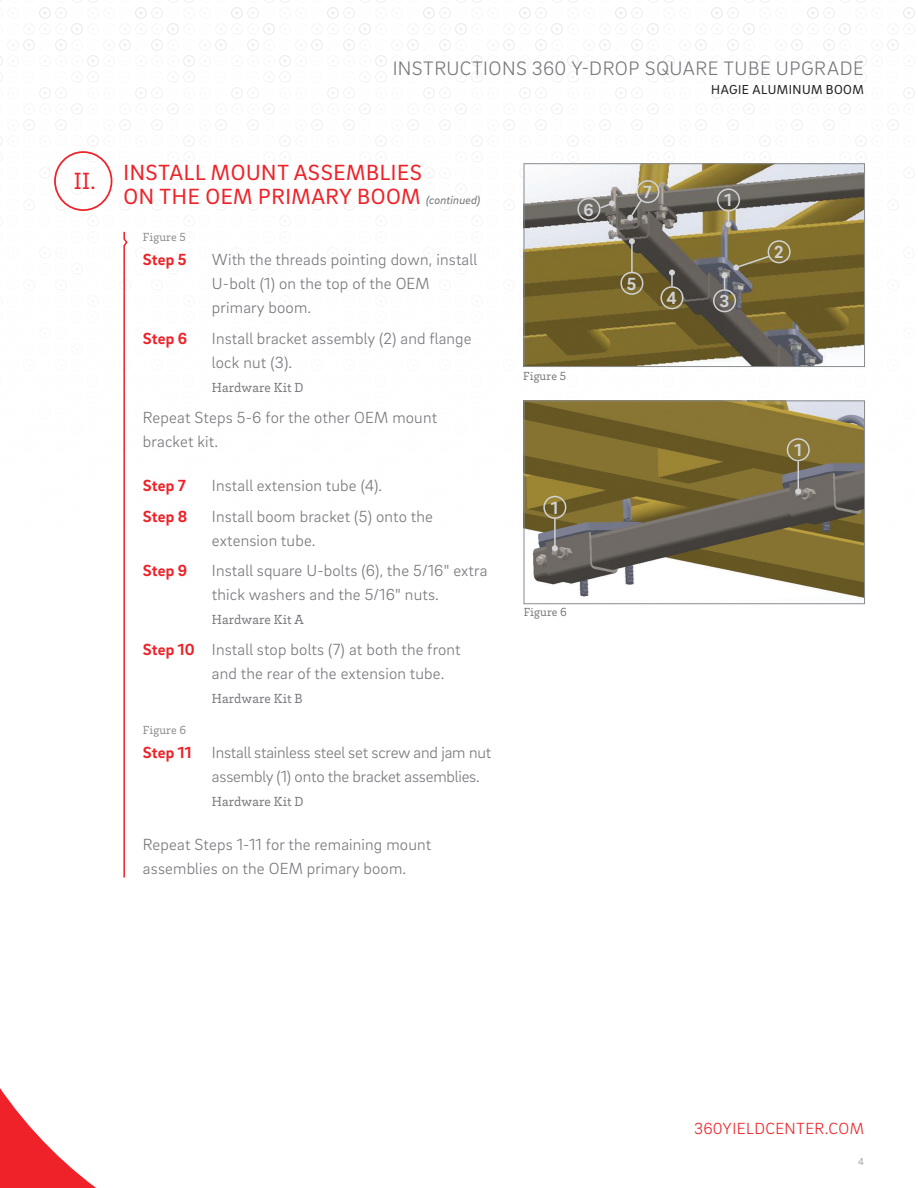
<style>
.page{position:relative;width:918px;height:1188px;background:#fff}
.page>*{position:absolute;margin:0;border:0;box-sizing:border-box;transform-origin:0 0}
.t1{font:24px "Brix Slab";color:#ee2228}
.t2{font:22.5px/24px "Brix Sans";letter-spacing:.025em;color:#ee2228}
.t3{font:300 19.95px "Brix Sans";letter-spacing:.02em;color:#76787b}
.t4{font:700 18px "Brix Sans";color:#d1d2d4}
.t5{font:300 16.5px/24px "Brix Sans";letter-spacing:.01em;color:#76787b}
.t6{font:300 16.5px/24px "Brix Sans";letter-spacing:-.01em;color:#76787b}
.t7{font:700 16.5px "Brix Sans";letter-spacing:.01em;color:#ee2228}
.t8{font:300 16.5px "Brix Sans";letter-spacing:.02em;color:#ee2228}
.t9{font:13.5px "Brix Slab";letter-spacing:.01em;color:#76787b}
.t10{font:13.35px "Brix Sans";letter-spacing:.035em;color:#231f20}
.t11{font:12px "Brix Slab";letter-spacing:.01em;color:#8a8c8f}
.t12{font:12px "Brix Slab";letter-spacing:.01em;color:#76787b}
.t13{font:300 10.5px "Brix Slab";color:#8a8c8f}
.s1{font-style:italic;font-size:12px;color:#76787b}
.s2{font-weight:700;color:#ee2228}
</style>
<div class="page">
<svg style="left:0;top:1088px;width:96px;height:100px"></svg>
<svg style="left:123px;top:231px;width:5px;height:647px"></svg>
<div style="left:54px;top:151px;width:58px;height:60px;border:2px solid #ee2228;border-radius:50%"></div>
<img style="left:526px;top:165px;width:337px;height:200px">
<div style="left:524px;top:163px;width:341px;height:204px;border:1px solid #8a8c8f"></div>
<img style="left:526px;top:403px;width:337px;height:195px">
<div style="left:524px;top:401px;width:341px;height:203px;border:1px solid #8a8c8f"></div>
<div style="left:660px;top:286px;width:24px;height:23px;border:2px solid #d1d2d4;border-radius:50%"></div>
<div style="left:713px;top:289px;width:23px;height:23px;border:2px solid #d1d2d4;border-radius:50%"></div>
<div style="left:717px;top:188px;width:23px;height:24px;border:2px solid #d1d2d4;border-radius:50%"></div>
<div style="left:787px;top:438px;width:23px;height:23px;border:2px solid #d1d2d4;border-radius:50%"></div>
<div style="left:543px;top:496px;width:23px;height:23px;border:2px solid #d1d2d4;border-radius:50%"></div>
<div style="left:636px;top:180px;width:23px;height:23px;border:2px solid #d1d2d4;border-radius:50%"></div>
<div style="left:577px;top:198px;width:23px;height:23px;border:2px solid #d1d2d4;border-radius:50%"></div>
<svg style="left:669px;top:270px;width:6px;height:16px"></svg>
<svg style="left:726px;top:211px;width:6px;height:16px"></svg>
<hr style="left:798px;top:461px;width:1px;height:30px;background:#d1d2d4">
<svg style="left:795px;top:488px;width:6px;height:6px"></svg>
<hr style="left:554px;top:518px;width:2px;height:30px;background:#d1d2d4">
<svg style="left:552px;top:545px;width:6px;height:6px"></svg>
<svg style="left:627px;top:198px;width:17px;height:23px"></svg>
<svg style="left:599px;top:200px;width:16px;height:10px"></svg>
<div style="left:620px;top:272px;width:23px;height:23px;border:2px solid #d1d2d4;border-radius:50%"></div>
<div style="left:768px;top:240px;width:23px;height:23px;border:2px solid #d1d2d4;border-radius:50%"></div>
<hr style="left:631px;top:241px;width:2px;height:32px;background:#d1d2d4">
<svg style="left:629px;top:238px;width:6px;height:6px"></svg>
<svg style="left:722px;top:254px;width:49px;height:35px"></svg>
<h1 class="t1" style="left:74px;top:165px;width:23px">II.</h1>
<p class="t3" style="left:393px;top:55px;width:473px">INSTRUCTIONS 360 Y-DROP SQUARE TUBE UPGRADE</p>
<p class="t10" style="left:711px;top:81px;width:154px">HAGIE ALUMINUM BOOM</p>
<h2 class="t2" style="left:124px;top:159px;width:358px">INSTALL MOUNT ASSEMBLIES<br>ON THE OEM PRIMARY BOOM <span class="s1">(continued)</span></h2>
<p class="t11" style="left:143px;top:229px;width:44px">Figure 5</p>
<p class="t7" style="left:143px;top:249px;width:45px">Step 5</p>
<p class="t5" style="left:212px;top:247px;width:267px">With the threads pointing down, install<br>U-bolt (1) on the top of the OEM primary boom.</p>
<p class="t7" style="left:143px;top:327px;width:46px">Step 6</p>
<p class="t5" style="left:212px;top:326px;width:261px">Install bracket assembly (2) and flange lock nut (3).</p>
<p class="t9" style="left:212px;top:379px;width:93px">Hardware Kit D</p>
<p class="t5" style="left:143px;top:404px;width:296px">Repeat Steps 5-6 for the other OEM mount bracket kit.</p>
<p class="t7" style="left:143px;top:474px;width:45px">Step 7</p>
<p class="t5" style="left:212px;top:473px;width:172px">Install extension tube (4).</p>
<p class="t7" style="left:143px;top:505px;width:46px">Step 8</p>
<p class="t5" style="left:212px;top:503px;width:222px">Install boom bracket (5) onto the extension tube.</p>
<p class="t7" style="left:143px;top:560px;width:46px">Step 9</p>
<p class="t5" style="left:212px;top:558px;width:277px">Install square U-bolts (6), the 5/16" extra thick washers and the 5/16" nuts.</p>
<p class="t9" style="left:212px;top:611px;width:93px">Hardware Kit A</p>
<p class="t5" style="left:212px;top:637px;width:250px;text-indent:-69px"><span class="s2">Step 10</span> Install stop bolts (7) at both the front and the rear of the extension tube.</p>
<p class="t9" style="left:212px;top:690px;width:92px">Hardware Kit B</p>
<p class="t11" style="left:143px;top:722px;width:45px">Figure 6</p>
<p class="t6" style="left:212px;top:740px;width:281px;text-indent:-69px"><span class="s2">Step 11</span> Install stainless steel set screw and jam nut assembly (1) onto the bracket assemblies.</p>
<p class="t9" style="left:212px;top:793px;width:93px">Hardware Kit D</p>
<p class="t5" style="left:143px;top:832px;width:290px">Repeat Steps 1-11 for the remaining mount assemblies on the OEM primary boom.</p>
<p class="t4" style="left:584px;top:198px;width:12px">6</p>
<p class="t12" style="left:523px;top:368px;width:44px">Figure 5</p>
<p class="t4" style="left:551px;top:496px;width:9px">1</p>
<p class="t12" style="left:524px;top:605px;width:45px">Figure 6</p>
<p class="t4" style="left:643px;top:180px;width:10px">7</p>
<p class="t4" style="left:725px;top:189px;width:9px">1</p>
<p class="t4" style="left:627px;top:272px;width:11px">5</p>
<p class="t4" style="left:667px;top:286px;width:12px">4</p>
<p class="t4" style="left:719px;top:289px;width:11px">3</p>
<p class="t4" style="left:774px;top:240px;width:11px">2</p>
<p class="t4" style="left:794px;top:438px;width:9px">1</p>
<p class="t8" style="left:694px;top:1118px;width:171px">360YIELDCENTER.COM</p>
<p class="t13" style="left:858px;top:1155px;width:7px">4</p>
</div>
